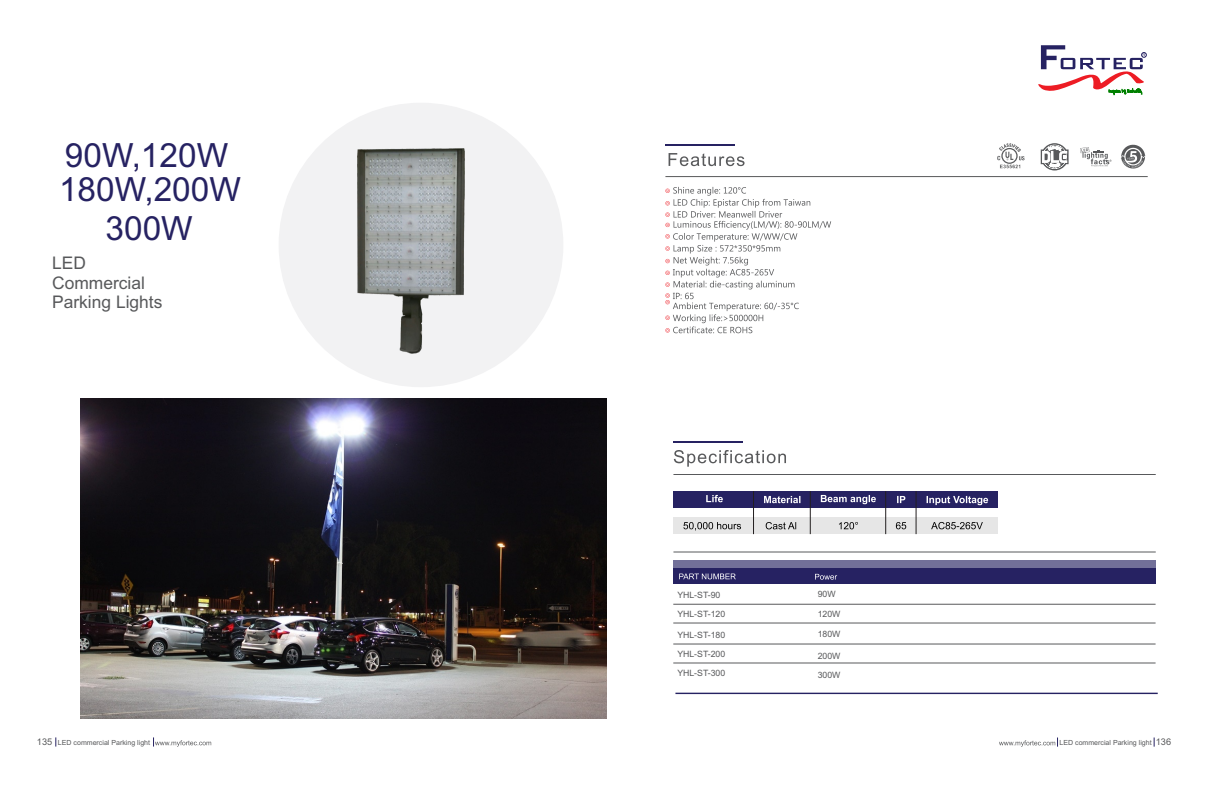
<style>
.page{position:relative;width:1208px;height:792px;background:#fff}
.page>*{position:absolute;margin:0;border:0;box-sizing:border-box;transform-origin:0 0}
.t1{font:33.3px/34px "Arial";color:#262262}
.t2{font:17.4px/19.4px "Arial";color:#58595b}
.t3{font:9.2px "Arial";color:#58595b}
.t4{font:8.7px "Arial";color:#58595b}
.t5{font:7px "Arial";color:#58595b}
</style>
<div class="page">
<div style="left:278px;top:103px;width:285px;height:284px;background:#f2f2f3;border-radius:50%"></div>
<svg style="left:668px;top:153px;width:76px;height:13px"></svg>
<hr style="left:665px;top:144px;width:69px;height:2px;background:#262262">
<hr style="left:665px;top:176px;width:482px;height:1px;background:#58595b">
<svg style="left:1080px;top:147px;width:31px;height:19px"></svg>
<svg style="left:1040px;top:143px;width:28px;height:28px"></svg>
<svg style="left:1121px;top:144px;width:24px;height:25px"></svg>
<svg style="left:997px;top:143px;width:27px;height:25px"></svg>
<svg style="left:673px;top:450px;width:112px;height:17px"></svg>
<hr style="left:673px;top:441px;width:69px;height:2px;background:#262262">
<hr style="left:673px;top:474px;width:482px;height:1px;background:#58595b">
<hr style="left:673px;top:552px;width:482px;height:1px;background:#58595b">
<div style="left:673px;top:491px;width:324px;height:17px;background:#262262"></div>
<div style="left:673px;top:517px;width:324px;height:17px;background:#e6e6e6"></div>
<svg style="left:764px;top:496px;width:36px;height:7px"></svg>
<svg style="left:820px;top:495px;width:55px;height:9px"></svg>
<svg style="left:926px;top:496px;width:61px;height:9px"></svg>
<svg style="left:706px;top:495px;width:16px;height:7px"></svg>
<svg style="left:897px;top:496px;width:8px;height:7px"></svg>
<svg style="left:683px;top:522px;width:57px;height:9px"></svg>
<svg style="left:895px;top:522px;width:11px;height:7px"></svg>
<svg style="left:839px;top:522px;width:18px;height:7px"></svg>
<svg style="left:931px;top:522px;width:51px;height:7px"></svg>
<svg style="left:765px;top:522px;width:31px;height:7px"></svg>
<hr style="left:753px;top:491px;width:1px;height:43px;background:#231f20">
<hr style="left:809px;top:491px;width:1px;height:43px;background:#231f20">
<hr style="left:885px;top:491px;width:1px;height:43px;background:#231f20">
<hr style="left:915px;top:491px;width:1px;height:43px;background:#231f20">
<svg style="left:1038px;top:45px;width:108px;height:50px"></svg>
<svg style="left:153px;top:737px;width:58px;height:10px"></svg>
<svg style="left:999px;top:740px;width:57px;height:7px"></svg>
<svg style="left:665px;top:187px;width:166px;height:146px"></svg>
<img style="left:357px;top:149px;width:107px;height:204px">
<div style="left:673px;top:561px;width:482px;height:7px;background:#727099"></div>
<hr style="left:673px;top:604px;width:482px;height:1px;background:#58595b">
<hr style="left:675px;top:693px;width:482px;height:1px;background:#262262">
<div style="left:673px;top:568px;width:482px;height:15px;background:#262262"></div>
<svg style="left:815px;top:574px;width:22px;height:6px"></svg>
<svg style="left:679px;top:574px;width:56px;height:5px"></svg>
<hr style="left:673px;top:644px;width:482px;height:1px;background:#58595b">
<hr style="left:673px;top:623px;width:482px;height:1px;background:#58595b">
<img style="left:81px;top:398px;width:525px;height:321px">
<hr style="left:673px;top:663px;width:482px;height:1px;background:#58595b">
<h1 class="t1" style="left:59px;top:142px;width:183px">90W,120W<br>180W,200W</h1>
<h1 class="t1" style="left:106px;top:214px;width:89px">300W</h1>
<h2 class="t2" style="left:52px;top:255px;width:112px">LED<br>Commercial<br>Parking Lights</h2>
<p class="t4" style="left:677px;top:591px;width:45px">YHL-ST-90</p>
<p class="t4" style="left:677px;top:611px;width:49px">YHL-ST-120</p>
<p class="t4" style="left:677px;top:631px;width:49px">YHL-ST-180</p>
<p class="t4" style="left:677px;top:651px;width:49px">YHL-ST-200</p>
<p class="t4" style="left:817px;top:591px;width:19px">90W</p>
<p class="t4" style="left:817px;top:611px;width:24px">120W</p>
<p class="t4" style="left:817px;top:631px;width:24px">180W</p>
<p class="t4" style="left:817px;top:653px;width:24px">200W</p>
<p class="t4" style="left:677px;top:670px;width:49px">YHL-ST-300</p>
<p class="t4" style="left:817px;top:672px;width:24px">300W</p>
<p class="t3" style="left:37px;top:739px;width:17px">135</p>
<p class="t3" style="left:1155px;top:739px;width:17px">136</p>
<p class="t5" style="left:58px;top:740px;width:94px">LED commercial Parking light</p>
<p class="t5" style="left:1059px;top:740px;width:94px">LED commercial Parking light</p>
</div>
